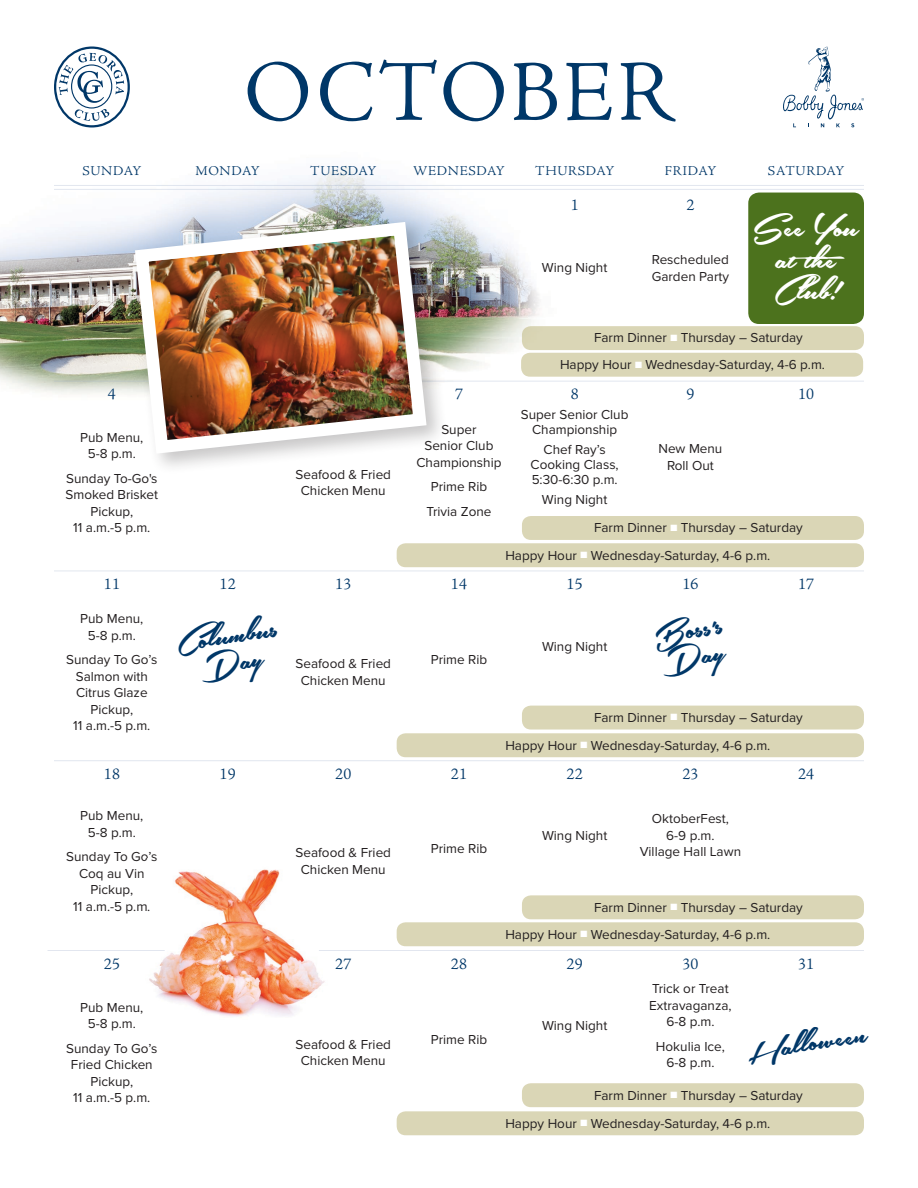
<style>
.page{position:relative;width:918px;height:1188px;background:#fff}
.page>*{position:absolute;margin:0;border:0;box-sizing:border-box;transform-origin:0 0}
.t1{font:300 87px "Adobe Jenson Pro";letter-spacing:.03em;color:#003768}
.t2{font:42px/31.5px "Southern Aire";color:#fff;text-align:center}
.t3{font:40.5px "Southern Aire";color:#003768}
.t4{font:300 16.5px "Adobe Jenson Pro";letter-spacing:.02em;color:#003768}
.t5{font:13.5px/16.5px "Proxima Nova";color:#231f20;text-align:center}
.t6{font:300 13.5px "Adobe Jenson Pro";letter-spacing:.045em;color:#003768}
.s1{color:#fff}
</style>
<div class="page">
<img style="left:0;top:167px;width:576px;height:227px">
<hr style="left:54px;top:381px;width:810px;height:1px;background:#a6b5cf">
<hr style="left:54px;top:189px;width:810px;height:1px;background:#a6b5cf">
<hr style="left:54px;top:185px;width:810px;height:1px;background:#a6b5cf">
<hr style="left:54px;top:760px;width:810px;height:1px;background:#a6b5cf">
<hr style="left:54px;top:571px;width:810px;height:1px;background:#a6b5cf">
<div style="left:397px;top:922px;width:467px;height:24px;background:#dad6b6;border-radius:9px"></div>
<div style="left:397px;top:543px;width:467px;height:24px;background:#dad6b6;border-radius:9px"></div>
<div style="left:521px;top:353px;width:342px;height:24px;background:#dad6b6;border-radius:9px"></div>
<div style="left:397px;top:733px;width:467px;height:24px;background:#dad6b6;border-radius:9px"></div>
<div style="left:397px;top:1111px;width:467px;height:24px;background:#dad6b6;border-radius:9px"></div>
<div style="left:522px;top:895px;width:342px;height:24px;background:#dad6b6;border-radius:9px"></div>
<div style="left:522px;top:1083px;width:342px;height:24px;background:#dad6b6;border-radius:9px"></div>
<div style="left:522px;top:706px;width:342px;height:24px;background:#dad6b6;border-radius:9px"></div>
<div style="left:522px;top:516px;width:342px;height:24px;background:#dad6b6;border-radius:9px"></div>
<div style="left:522px;top:326px;width:342px;height:24px;background:#dad6b6;border-radius:9px"></div>
<svg style="left:783px;top:47px;width:81px;height:80px"></svg>
<svg style="left:54px;top:46px;width:76px;height:82px"></svg>
<hr style="left:319px;top:950px;width:545px;height:1px;background:#a6b5cf">
<div style="left:748px;top:193px;width:116px;height:131px;background:#4c721d;border-radius:11px"></div>
<div style="left:129px;top:216px;width:319px;height:259px;background:#231f20;opacity:.25"></div>
<img style="left:128px;top:215px;width:305px;height:245px">
<img style="left:149px;top:869px;width:178px;height:148px">
<hr style="left:48px;top:950px;width:117px;height:1px;background:#a6b5cf">
<h1 class="t1" style="left:244px;top:43px;width:432px">OCTOBER</h1>
<p class="t6" style="left:82px;top:163px;width:61px">SUNDAY</p>
<p class="t6" style="left:195px;top:163px;width:66px">MONDAY</p>
<p class="t6" style="left:310px;top:163px;width:68px">TUESDAY</p>
<p class="t6" style="left:413px;top:163px;width:93px">WEDNESDAY</p>
<p class="t6" style="left:535px;top:163px;width:80px">THURSDAY</p>
<p class="t6" style="left:665px;top:163px;width:53px">FRIDAY</p>
<p class="t6" style="left:768px;top:163px;width:78px">SATURDAY</p>
<p class="t4" style="left:571px;top:195px;width:9px">1</p>
<p class="t4" style="left:686px;top:195px;width:9px">2</p>
<h2 class="t2" style="left:754px;top:213px;width:106px">See You atthe<br>Club!</h2>
<p class="t5" style="left:652px;top:251px;width:79px;text-align:left">Rescheduled<br>Garden Party</p>
<p class="t5" style="left:542px;top:259px;width:67px">Wing Night</p>
<p class="t5" style="left:594px;top:329px;width:210px">Farm Dinner <span class="s1">■</span> Thursday – Saturday</p>
<p class="t5" style="left:560px;top:356px;width:267px">Happy Hour <span class="s1">■</span> Wednesday-Saturday, 4-6 p.m.</p>
<p class="t4" style="left:108px;top:385px;width:9px">4</p>
<p class="t4" style="left:455px;top:385px;width:9px">7</p>
<p class="t4" style="left:571px;top:385px;width:9px">8</p>
<p class="t4" style="left:686px;top:385px;width:9px">9</p>
<p class="t4" style="left:798px;top:385px;width:18px">10</p>
<p class="t5" style="left:80px;top:428px;width:65px">Pub Menu,<br>5-8 p.m.</p>
<p class="t5" style="left:66px;top:469px;width:94px">Sunday To-Go's<br>Smoked Brisket<br>Pickup,<br>11 a.m.-5 p.m.</p>
<p class="t5" style="left:296px;top:465px;width:97px">Seafood &amp; Fried<br>Chicken Menu</p>
<p class="t5" style="left:416px;top:420px;width:87px">Super<br>Senior Club<br>Championship</p>
<p class="t5" style="left:427px;top:474px;width:66px;line-height:24.6px">Prime Rib<br>Trivia Zone</p>
<p class="t5" style="left:521px;top:406px;width:109px;line-height:15px">Super Senior Club<br>Championship</p>
<p class="t5" style="left:531px;top:441px;width:90px;line-height:15px">Chef Ray’s<br>Cooking Class,<br>5:30-6:30 p.m.</p>
<p class="t5" style="left:542px;top:491px;width:67px">Wing Night</p>
<p class="t5" style="left:658px;top:440px;width:65px">New Menu<br>Roll Out</p>
<p class="t5" style="left:594px;top:519px;width:210px">Farm Dinner <span class="s1">■</span> Thursday – Saturday</p>
<p class="t5" style="left:505px;top:546px;width:267px">Happy Hour <span class="s1">■</span> Wednesday-Saturday, 4-6 p.m.</p>
<p class="t4" style="left:104px;top:575px;width:18px">11</p>
<p class="t4" style="left:219px;top:575px;width:18px">12</p>
<p class="t4" style="left:335px;top:575px;width:18px">13</p>
<p class="t4" style="left:451px;top:575px;width:18px">14</p>
<p class="t4" style="left:567px;top:575px;width:18px">15</p>
<p class="t4" style="left:682px;top:575px;width:18px">16</p>
<p class="t4" style="left:798px;top:575px;width:18px">17</p>
<p class="t5" style="left:80px;top:610px;width:65px">Pub Menu,<br>5-8 p.m.</p>
<p class="t5" style="left:66px;top:651px;width:93px">Sunday To Go’s<br>Salmon with<br>Citrus Glaze<br>Pickup,<br>11 a.m.-5 p.m.</p>
<h3 class="t3" style="left:173px;top:622px;width:104px;rotate:-9deg">Columbus</h3>
<h3 class="t3" style="left:651px;top:614px;width:72px;rotate:-9deg">Boss’s</h3>
<p class="t5" style="left:542px;top:638px;width:67px">Wing Night</p>
<p class="t5" style="left:431px;top:651px;width:58px">Prime Rib</p>
<p class="t5" style="left:296px;top:655px;width:97px">Seafood &amp; Fried<br>Chicken Menu</p>
<p class="t5" style="left:594px;top:709px;width:210px">Farm Dinner <span class="s1">■</span> Thursday – Saturday</p>
<p class="t5" style="left:505px;top:736px;width:267px">Happy Hour <span class="s1">■</span> Wednesday-Saturday, 4-6 p.m.</p>
<p class="t4" style="left:104px;top:764px;width:18px">18</p>
<p class="t4" style="left:219px;top:764px;width:18px">19</p>
<p class="t4" style="left:335px;top:764px;width:18px">20</p>
<p class="t4" style="left:451px;top:764px;width:18px">21</p>
<p class="t4" style="left:567px;top:764px;width:18px">22</p>
<p class="t4" style="left:682px;top:764px;width:18px">23</p>
<p class="t4" style="left:798px;top:764px;width:18px">24</p>
<p class="t5" style="left:80px;top:807px;width:65px">Pub Menu,<br>5-8 p.m.</p>
<p class="t5" style="left:66px;top:848px;width:93px">Sunday To Go’s<br>Coq au Vin<br>Pickup,<br>11 a.m.-5 p.m.</p>
<p class="t5" style="left:652px;top:810px;width:79px">OktoberFest,<br>6-9 p.m.</p>
<p class="t5" style="left:542px;top:827px;width:67px">Wing Night</p>
<p class="t5" style="left:431px;top:840px;width:58px">Prime Rib</p>
<p class="t5" style="left:296px;top:844px;width:97px">Seafood &amp; Fried</p>
<p class="t5" style="left:640px;top:843px;width:103px">Village Hall Lawn</p>
<p class="t5" style="left:301px;top:861px;width:86px">Chicken Menu</p>
<p class="t5" style="left:594px;top:898px;width:210px">Farm Dinner <span class="s1">■</span> Thursday – Saturday</p>
<p class="t5" style="left:505px;top:925px;width:267px">Happy Hour <span class="s1">■</span> Wednesday-Saturday, 4-6 p.m.</p>
<p class="t4" style="left:104px;top:954px;width:18px">25</p>
<p class="t4" style="left:335px;top:954px;width:18px">27</p>
<p class="t4" style="left:451px;top:954px;width:18px">28</p>
<p class="t4" style="left:567px;top:954px;width:18px">29</p>
<p class="t4" style="left:682px;top:954px;width:18px">30</p>
<p class="t4" style="left:798px;top:954px;width:18px">31</p>
<p class="t5" style="left:80px;top:998px;width:65px">Pub Menu,<br>5-8 p.m.</p>
<p class="t5" style="left:66px;top:1040px;width:93px">Sunday To Go’s<br>Fried Chicken<br>Pickup,<br>11 a.m.-5 p.m.</p>
<p class="t5" style="left:296px;top:1036px;width:97px">Seafood &amp; Fried<br>Chicken Menu</p>
<p class="t5" style="left:431px;top:1030px;width:58px">Prime Rib</p>
<p class="t5" style="left:542px;top:1017px;width:67px">Wing Night</p>
<p class="t5" style="left:649px;top:980px;width:84px">Trick or Treat<br>Extravaganza,<br>6-8 p.m.</p>
<p class="t5" style="left:656px;top:1037px;width:70px">Hokulia Ice,<br>6-8 p.m.</p>
<h3 class="t3" style="left:741px;top:1032px;width:126px;rotate:-9deg">Hall oween</h3>
<p class="t5" style="left:594px;top:1086px;width:210px">Farm Dinner <span class="s1">■</span> Thursday – Saturday</p>
<p class="t5" style="left:505px;top:1114px;width:267px">Happy Hour <span class="s1">■</span> Wednesday-Saturday, 4-6 p.m.</p>
</div>
